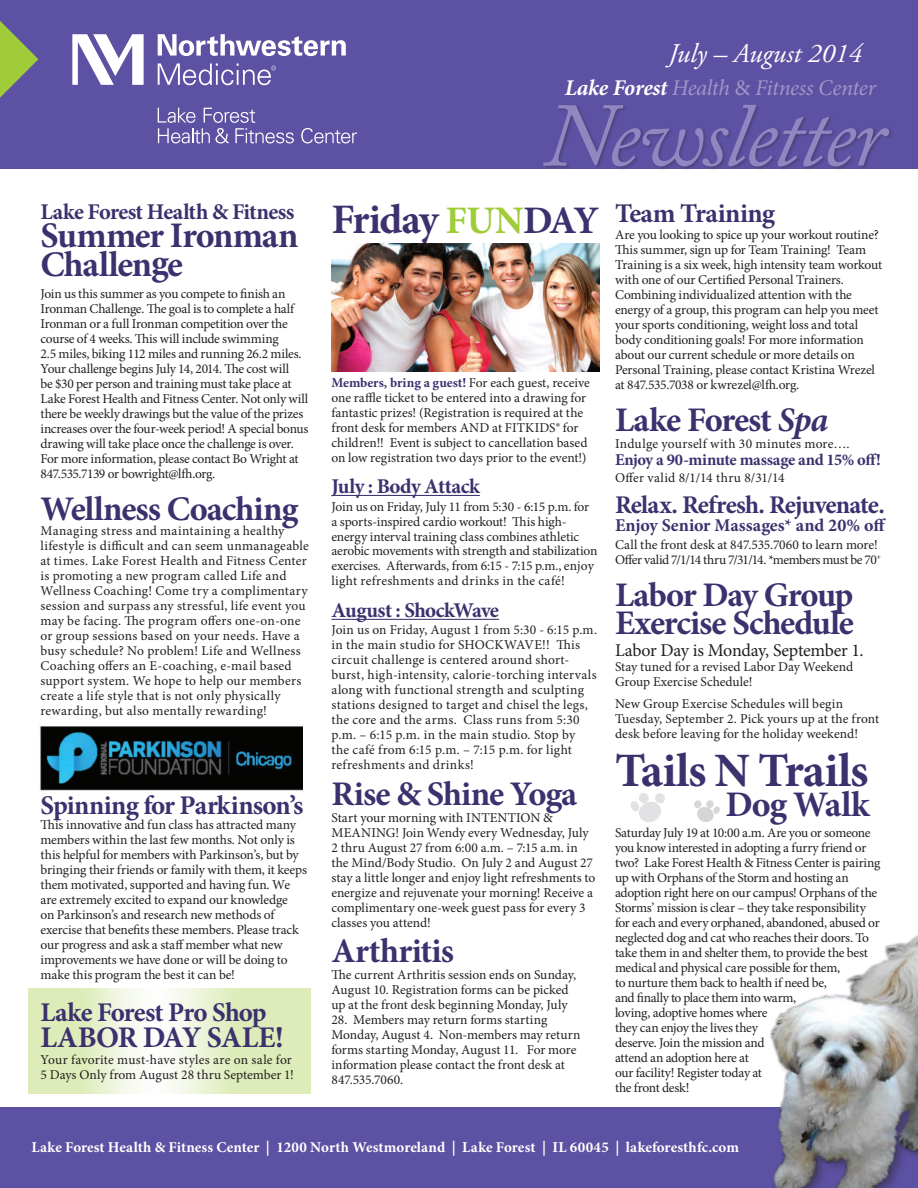
<style>
.page{position:relative;width:918px;height:1188px;background:#fff}
.page>*{position:absolute;margin:0;border:0;box-sizing:border-box;transform-origin:0 0}
.t1{font:italic 90px "Adobe Caslon Pro";letter-spacing:-.03em;color:#9186c0}
.t2{font:700 48px "Minion Pro";letter-spacing:-.025em;color:#3d306e}
.t3{font:700 42px "Minion Pro";letter-spacing:-.04em;color:#3d306e}
.t4{font:700 36px/28.5px "Minion Pro";letter-spacing:-.035em;color:#3d306e}
.t5{font:700 34.5px/28.5px "Minion Pro";letter-spacing:-.03em;color:#3d306e}
.t6{font:700 30px "Minion Pro";letter-spacing:-.03em;color:#3d306e}
.t7{font:700 27px "Minion Pro";letter-spacing:-.03em;color:#3d306e}
.t8{font:italic 27px "Adobe Garamond Pro";color:#fff}
.t9{font:700 25.5px "Minion Pro";letter-spacing:-.035em;color:#3d306e}
.t10{font:italic 22.5px "Minion Pro";letter-spacing:-.02em;color:#a096c8}
.t11{font:700 22.5px "Minion Pro";letter-spacing:-.03em;color:#3d306e}
.t12{font:700 21px "Minion Pro";letter-spacing:-.03em;color:#3d306e}
.t13{font:700 18px "Minion Pro";color:#3d306e}
.t14{font:18px "Minion Pro";letter-spacing:-.015em;color:#231f20}
.t15{font:700 16.5px "Minion Pro";letter-spacing:-.02em;color:#3d306e}
.t16{font:700 15px "Minion Pro";letter-spacing:.005em;color:#fff}
.t17{font:13.5px/15px "Minion Pro";letter-spacing:-.005em;color:#231f20}
.t18{font:13.5px/15px "Minion Pro";letter-spacing:.02em;color:#231f20}
.t19{font:13.5px/15px "Minion Pro";letter-spacing:-.025em;color:#231f20}
.t20{font:13.5px "Minion Pro";letter-spacing:.015em;color:#231f20}
.t21{font:13.5px "Minion Pro";letter-spacing:.025em;color:#231f20}
.s1{font-weight:700;color:#fff}
.s2{font-style:normal}
.s3{font-size:39px;color:#a1cc3a}
.s4{font-size:39px}
.s5{font-weight:700;color:#3d306e}
.s6{font-style:italic}
</style>
<div class="page">
<div style="left:0;top:0;width:918px;height:169px;background:#5c51a2"></div>
<svg style="left:0;top:21px;width:38px;height:77px"></svg>
<div style="left:0;top:1107px;width:918px;height:81px;background:#5c51a2"></div>
<svg style="left:28px;top:988px;width:282px;height:105px"></svg>
<img style="left:770px;top:935px;width:148px;height:253px">
<hr style="left:331px;top:495px;width:149px;height:1px;background:#3d306e">
<hr style="left:331px;top:619px;width:168px;height:1px;background:#3d306e">
<svg style="left:158px;top:34px;width:188px;height:22px"></svg>
<svg style="left:72px;top:34px;width:72px;height:51px"></svg>
<svg style="left:158px;top:63px;width:118px;height:22px"></svg>
<svg style="left:301px;top:128px;width:56px;height:15px"></svg>
<svg style="left:158px;top:108px;width:136px;height:36px"></svg>
<div style="left:543px;top:104px;width:351px;height:67px;background:#231f20;opacity:.27"></div>
<img style="left:331px;top:244px;width:268px;height:128px">
<svg style="left:631px;top:793px;width:34px;height:29px"></svg>
<svg style="left:694px;top:800px;width:26px;height:22px"></svg>
<img style="left:39px;top:725px;width:263px;height:66px">
<h3 class="t8" style="left:669px;top:37px;width:195px">July – August 2014</h3>
<h3 class="t10" style="left:565px;top:72px;width:313px"><span class="s1">Lake Forest</span> Health <span class="s2">&amp;</span> Fitness Center</h3>
<h3 class="t11" style="left:40px;top:196px;width:255px">Lake Forest Health &amp; Fitness</h3>
<h3 class="t4" style="left:40px;top:221px;width:260px">Summer Ironman<br>Challenge</h3>
<p class="t17" style="left:40px;top:286px;width:270px">Join us this summer as you compete to finish an Ironman Challenge. The goal is to complete a half Ironman or a full Ironman competition over the course of 4 weeks. This will include swimming<br>2.5 miles, biking 112 miles and running 26.2 miles.<br>Your challenge begins July 14, 2014. The cost will<br>be $30 per person and training must take place at Lake Forest Health and Fitness Center. Not only will there be weekly drawings but the value of the prizes increases over the four-week period! A special bonus drawing will take place once the challenge is over.<br>For more information, please contact Bo Wright at 847.535.7139 or bowright@lfh.org.</p>
<h3 class="t5" style="left:40px;top:494px;width:260px">Wellness Coaching</h3>
<p class="t18" style="left:40px;top:523px;width:270px">Managing stress and maintaining a healthy lifestyle is difficult and can seem unmanageable at times. Lake Forest Health and Fitness Center is promoting a new program called Life and Wellness Coaching! Come try a complimentary session and surpass any stressful, life event you may be facing. The program offers one-on-one or group sessions based on your needs. Have a busy schedule? No problem! Life and Wellness Coaching offers an E-coaching, e-mail based support system. We hope to help our members create a life style that is not only physically rewarding, but also mentally rewarding!</p>
<h3 class="t7" style="left:40px;top:786px;width:265px">Spinning for Parkinson’s</h3>
<p class="t17" style="left:41px;top:817px;width:268px">This innovative and fun class has attracted many members within the last few months. Not only is this helpful for members with Parkinson’s, but by bringing their friends or family with them, it keeps them motivated, supported and having fun. We are extremely excited to expand our knowledge<br>on Parkinson’s and research new methods of exercise that benefits these members. Please track our progress and ask a staff member what new improvements we have done or will be doing to make this program the best it can be!</p>
<h3 class="t7" style="left:40px;top:993px;width:228px">Lake Forest Pro Shop</h3>
<h3 class="t6" style="left:40px;top:1016px;width:245px">LABOR DAY SALE!</h3>
<p class="t17" style="left:40px;top:1052px;width:255px">Your favorite must-have styles are on sale for<br>5 Days Only from August 28 thru September 1!</p>
<h1 class="t1" style="left:545px;top:82px;width:342px">Newsletter</h1>
<h3 class="t3" style="left:331px;top:190px;width:269px">Friday <span class="s3">FUN</span><span class="s4">DAY</span></h3>
<p class="t17" style="left:331px;top:375px;width:260px"><span class="s5">Members, bring a guest!</span> For each guest, receive one raffle ticket to be entered into a drawing for fantastic prizes! (Registration is required at the front desk for members AND at FITKIDS® for children!! Event is subject to cancellation based on low registration two days prior to the event!)</p>
<h3 class="t12" style="left:331px;top:472px;width:150px">July : Body Attack</h3>
<p class="t17" style="left:331px;top:499px;width:267px">Join us on Friday, July 11 from 5:30 - 6:15 p.m. for a sports-inspired cardio workout! This high&shy;energy interval training class combines athletic aerobic movements with strength and stabilization exercises. Afterwards, from 6:15 - 7:15 p.m., enjoy light refreshments and drinks in the café!</p>
<h3 class="t12" style="left:331px;top:596px;width:169px">August : ShockWave</h3>
<p class="t18" style="left:331px;top:623px;width:267px">Join us on Friday, August 1 from 5:30 - 6:15 p.m. in the main studio for SHOCKWAVE!! This circuit challenge is centered around short&shy;burst, high-intensity, calorie-torching intervals along with functional strength and sculpting stations designed to target and chisel the legs, the core and the arms. Class runs from 5:30 p.m. – 6:15 p.m. in the main studio. Stop by<br>the café from 6:15 p.m. – 7:15 p.m. for light refreshments and drinks!</p>
<h3 class="t5" style="left:331px;top:779px;width:247px">Rise &amp; Shine Yoga</h3>
<p class="t17" style="left:331px;top:810px;width:266px">Start your morning with INTENTION &amp; MEANING! Join Wendy every Wednesday, July 2 thru August 27 from 6:00 a.m. – 7:15 a.m. in the Mind/Body Studio. On July 2 and August 27 stay a little longer and enjoy light refreshments to energize and rejuvenate your morning! Receive a complimentary one-week guest pass for every 3 classes you attend!</p>
<h3 class="t5" style="left:331px;top:936px;width:124px">Arthritis</h3>
<p class="t17" style="left:331px;top:967px;width:246px">The current Arthritis session ends on Sunday,<br>August 10. Registration forms can be picked up at the front desk beginning Monday, July</p>
<p class="t17" style="left:331px;top:1012px;width:251px">28. Members may return forms starting Monday, August 4. Non-members may return forms starting Monday, August 11. For more information please contact the front desk at 847.535.7060.</p>
<h3 class="t7" style="left:615px;top:194px;width:162px">Team Training</h3>
<p class="t17" style="left:615px;top:228px;width:269px">Are you looking to spice up your workout routine?<br>This summer, sign up for Team Training! Team Training is a six week, high intensity team workout with one of our Certified Personal Trainers.<br>Combining individualized attention with the energy of a group, this program can help you meet your sports conditioning, weight loss and total body conditioning goals! For more information about our current schedule or more details on Personal Training, please contact Kristina Wrezel at 847.535.7038 or kwrezel@lfh.org.</p>
<h3 class="t5" style="left:615px;top:406px;width:215px">Lake Forest <span class="s6">Spa</span></h3>
<p class="t20" style="left:615px;top:435px;width:236px">Indulge yourself with 30 minutes more….</p>
<p class="t15" style="left:615px;top:448px;width:267px">Enjoy a 90-minute massage and 15% off!</p>
<p class="t21" style="left:615px;top:469px;width:171px">Offer valid 8/1/14 thru 8/31/14</p>
<h3 class="t9" style="left:615px;top:487px;width:271px">Relax. Refresh. Rejuvenate.</h3>
<h3 class="t13" style="left:615px;top:513px;width:272px">Enjoy Senior Massages* and 20% off</h3>
<p class="t17" style="left:615px;top:537px;width:268px">Call the front desk at 847.535.7060 to learn more!<br>Offer valid 7/1/14 thru 7/31/14. *members must be 70<sup>+</sup></p>
<h3 class="t5" style="left:615px;top:580px;width:240px">Labor Day Group<br>Exercise Schedule</h3>
<h3 class="t14" style="left:615px;top:638px;width:250px">Labor Day is Monday, September 1.</h3>
<p class="t17" style="left:615px;top:659px;width:240px">Stay tuned for a revised Labor Day Weekend<br>Group Exercise Schedule!</p>
<p class="t17" style="left:615px;top:696px;width:266px">New Group Exercise Schedules will begin<br>Tuesday, September 2. Pick yours up at the front desk before leaving for the holiday weekend!</p>
<h2 class="t2" style="left:615px;top:737px;width:255px">Tails N Trails</h2>
<h3 class="t4" style="left:726px;top:789px;width:146px">Dog Walk</h3>
<p class="t19" style="left:615px;top:826px;width:267px">Saturday July 19 at 10:00 a.m. Are you or someone you know interested in adopting a furry friend or two? Lake Forest Health &amp; Fitness Center is pairing up with Orphans of the Storm and hosting an adoption right here on our campus! Orphans of the Storms’ mission is clear – they take responsibility for each and every orphaned, abandoned, abused or neglected dog and cat who reaches their doors. To take them in and shelter them, to provide the best medical and physical care possible for them,<br>to nurture them back to health if need be,<br>and finally to place them into warm,<br>loving, adoptive homes where<br>they can enjoy the lives they<br>deserve. Join the mission and<br>attend an adoption here at<br>our facility! Register today at<br>the front desk!</p>
<p class="t16" style="left:32px;top:1136px;width:709px">Lake Forest Health &amp; Fitness Center | 1200 North Westmoreland | Lake Forest | IL 60045 | lakeforesthfc.com</p>
</div>
